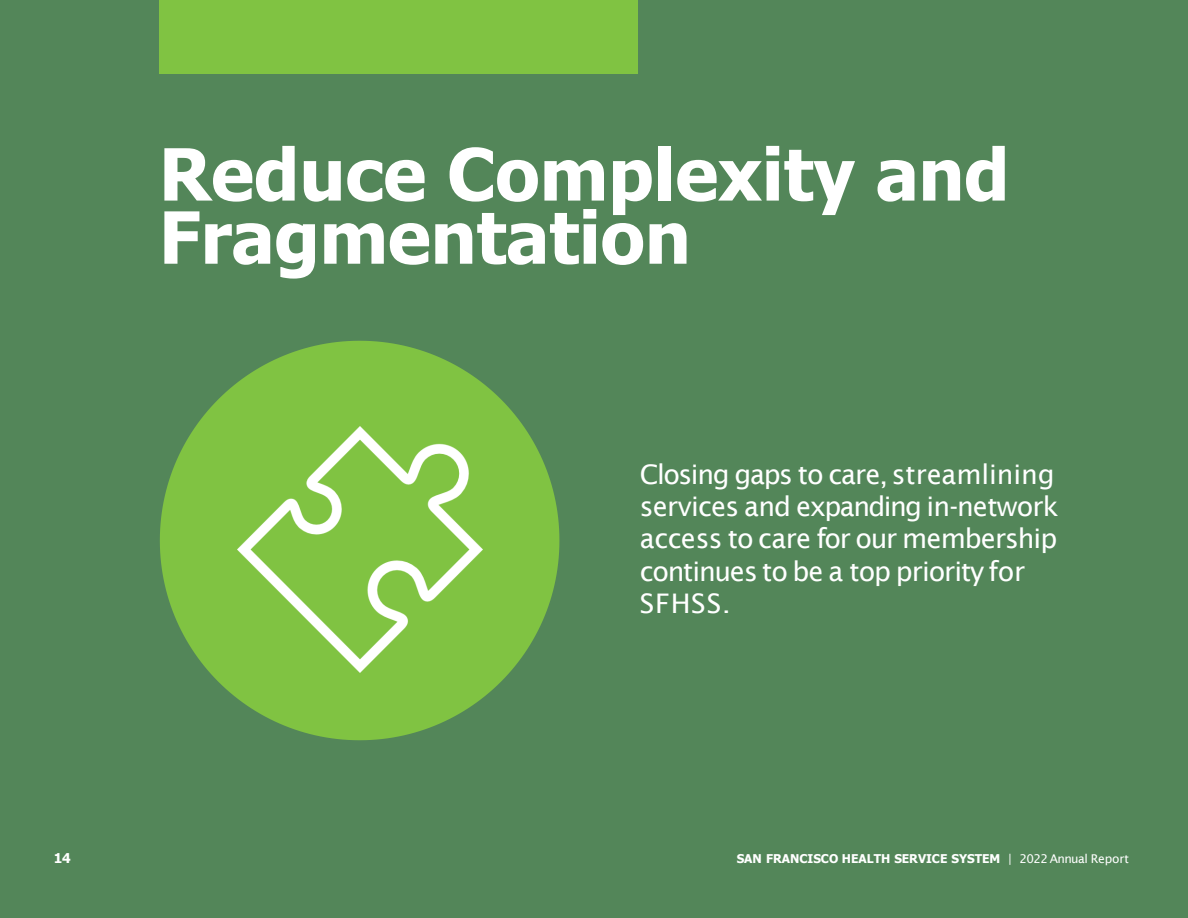
<style>
.page{position:relative;width:1188px;height:918px;background:#538659}
.page>*{position:absolute;margin:0;border:0;box-sizing:border-box;transform-origin:0 0}
.t1{font:700 72px/63.2px "Tahoma";color:#fff}
.t2{font:27px/32.4px "Lucida Sans";letter-spacing:-.03em;color:#fff}
.t3{font:700 13.5px "Tahoma";color:#fff}
.t4{font:700 12px "Tahoma";color:#fff}
.s1{font-family:"Lucida Sans";font-weight:400}
</style>
<div class="page">
<div style="left:159px;top:0;width:479px;height:73px;background:#80c342"></div>
<svg style="left:160px;top:341px;width:399px;height:399px;fill:#80c342"></svg>
<img style="left:237px;top:427px;width:246px;height:245px">
<h2 class="t1" style="left:159px;top:146px;width:852px">Reduce Complexity and<br>Fragmentation</h2>
<p class="t2" style="left:640px;top:458px;width:420px">Closing gaps to care, streamlining services and expanding in-network access to care for our membership continues to be a top priority for<br>SFHSS.</p>
<p class="t3" style="left:54px;top:849px;width:18px">14</p>
<p class="t4" style="left:737px;top:850px;width:394px">SAN FRANCISCO HEALTH SERVICE SYSTEM <span class="s1">| 2022Annual Report</span></p>
</div>
